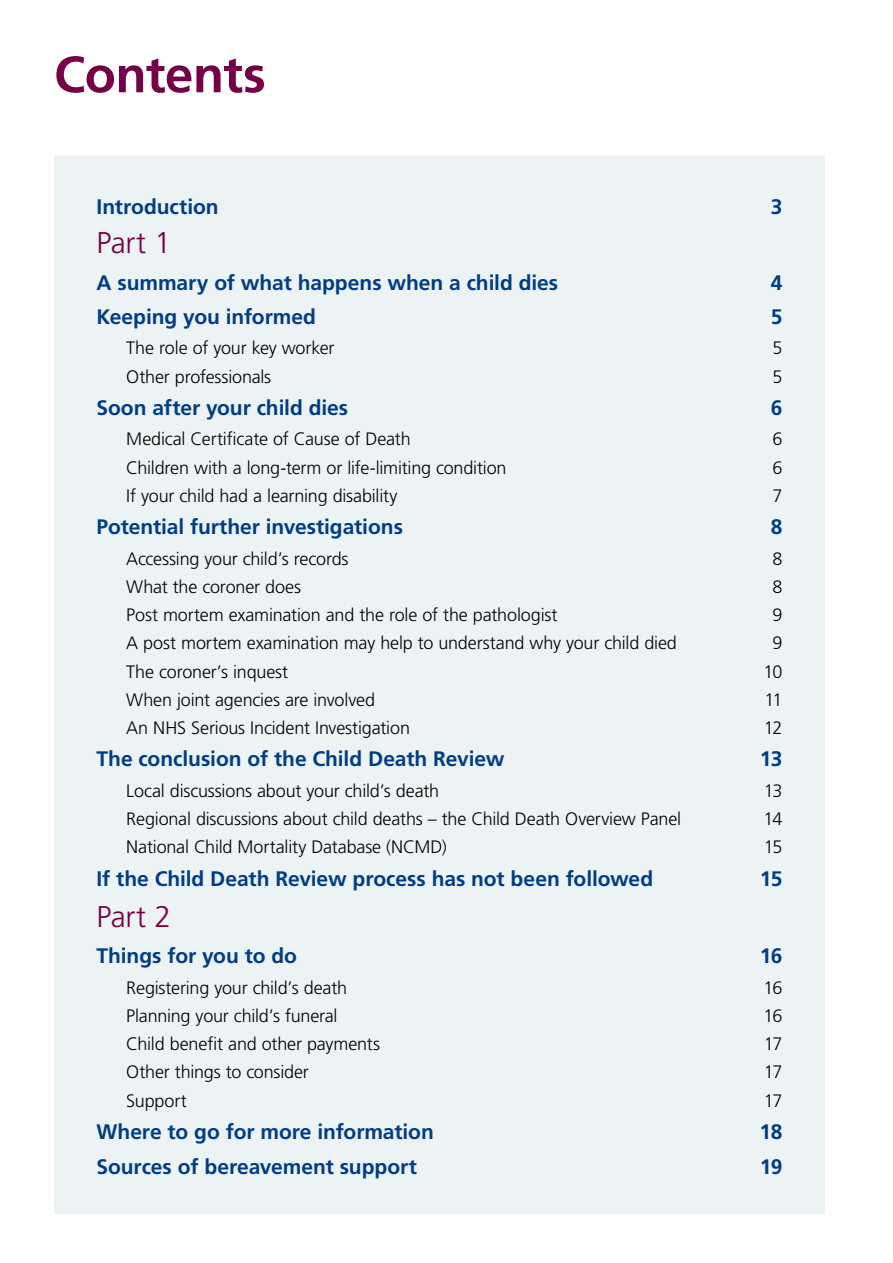
<style>
.page{position:relative;width:893px;height:1263px;background:#fff}
.page>*{position:absolute;margin:0;border:0;box-sizing:border-box;transform-origin:0 0}
.t1{font:700 51px "Frutiger LT Std";letter-spacing:-.01em;color:#760047}
.TOC_Part{font:300 30px "Frutiger LT Std";letter-spacing:-.015em;color:#760047}
.TOC_1{font:700 21px "Frutiger LT Std";letter-spacing:-.005em;color:#003d84}
.TOC_2{font:300 18px "Frutiger LT Std";letter-spacing:-.01em;color:#000}
</style>
<div class="page">
<hr style="left:892px;top:1169px;width:1px;height:94px;background:#0069b4">
<div style="left:54px;top:156px;width:771px;height:1058px;background:#edf3f5"></div>
<p class="t1" style="left:54px;top:45px;width:213px">Contents</p>
<p class="TOC_1" style="left:97px;top:194px;width:124px">Introduction</p>
<p class="TOC_1" style="left:771px;top:194px;width:13px">3</p>
<p class="TOC_Part" style="left:97px;top:225px;width:76px">Part 1</p>
<p class="TOC_1" style="left:97px;top:270px;width:463px">A summary of what happens when a child dies</p>
<p class="TOC_1" style="left:771px;top:270px;width:13px">4</p>
<p class="TOC_1" style="left:97px;top:304px;width:221px">Keeping you informed</p>
<p class="TOC_1" style="left:771px;top:304px;width:13px">5</p>
<p class="TOC_2" style="left:126px;top:338px;width:210px">The role of your key worker</p>
<p class="TOC_2" style="left:772px;top:338px;width:12px">5</p>
<p class="TOC_2" style="left:126px;top:366px;width:147px">Other professionals</p>
<p class="TOC_2" style="left:772px;top:366px;width:12px">5</p>
<p class="TOC_1" style="left:97px;top:395px;width:253px">Soon after your child dies</p>
<p class="TOC_1" style="left:771px;top:395px;width:13px">6</p>
<p class="TOC_2" style="left:126px;top:429px;width:286px">Medical Certificate of Cause of Death</p>
<p class="TOC_2" style="left:772px;top:429px;width:12px">6</p>
<p class="TOC_2" style="left:126px;top:457px;width:382px">Children with a long-term or life-limiting condition</p>
<p class="TOC_2" style="left:772px;top:457px;width:12px">6</p>
<p class="TOC_2" style="left:126px;top:485px;width:273px">If your child had a learning disability</p>
<p class="TOC_2" style="left:772px;top:485px;width:12px">7</p>
<p class="TOC_1" style="left:97px;top:515px;width:308px">Potential further investigations</p>
<p class="TOC_1" style="left:771px;top:515px;width:13px">8</p>
<p class="TOC_2" style="left:126px;top:548px;width:224px">Accessing your child’s records</p>
<p class="TOC_2" style="left:772px;top:548px;width:12px">8</p>
<p class="TOC_2" style="left:126px;top:576px;width:176px">What the coroner does</p>
<p class="TOC_2" style="left:772px;top:576px;width:12px">8</p>
<p class="TOC_2" style="left:126px;top:605px;width:433px">Post mortem examination and the role of the pathologist</p>
<p class="TOC_2" style="left:772px;top:605px;width:12px">9</p>
<p class="TOC_2" style="left:126px;top:633px;width:552px">A post mortem examination may help to understand why your child died</p>
<p class="TOC_2" style="left:772px;top:633px;width:12px">9</p>
<p class="TOC_2" style="left:126px;top:661px;width:163px">The coroner’s inquest</p>
<p class="TOC_2" style="left:763px;top:661px;width:21px">10</p>
<p class="TOC_2" style="left:126px;top:689px;width:250px">When joint agencies are involved</p>
<p class="TOC_2" style="left:764px;top:689px;width:19px">11</p>
<p class="TOC_2" style="left:126px;top:718px;width:285px">An NHS Serious Incident Investigation</p>
<p class="TOC_2" style="left:764px;top:718px;width:20px">12</p>
<p class="TOC_1" style="left:97px;top:747px;width:409px">The conclusion of the Child Death Review</p>
<p class="TOC_1" style="left:760px;top:747px;width:24px">13</p>
<p class="TOC_2" style="left:126px;top:780px;width:315px">Local discussions about your child’s death</p>
<p class="TOC_2" style="left:764px;top:780px;width:20px">13</p>
<p class="TOC_2" style="left:126px;top:809px;width:556px">Regional discussions about child deaths – the Child Death Overview Panel</p>
<p class="TOC_2" style="left:764px;top:809px;width:20px">14</p>
<p class="TOC_2" style="left:126px;top:837px;width:322px">National Child Mortality Database (NCMD)</p>
<p class="TOC_2" style="left:764px;top:837px;width:20px">15</p>
<p class="TOC_1" style="left:97px;top:866px;width:558px">If the Child Death Review process has not been followed</p>
<p class="TOC_1" style="left:760px;top:866px;width:24px">15</p>
<p class="TOC_Part" style="left:97px;top:899px;width:76px">Part 2</p>
<p class="TOC_1" style="left:97px;top:944px;width:202px">Things for you to do</p>
<p class="TOC_1" style="left:760px;top:944px;width:24px">16</p>
<p class="TOC_2" style="left:126px;top:977px;width:222px">Registering your child’s death</p>
<p class="TOC_2" style="left:763px;top:977px;width:20px">16</p>
<p class="TOC_2" style="left:126px;top:1005px;width:213px">Planning your child’s funeral</p>
<p class="TOC_2" style="left:763px;top:1005px;width:20px">16</p>
<p class="TOC_2" style="left:126px;top:1034px;width:255px">Child benefit and other payments</p>
<p class="TOC_2" style="left:764px;top:1034px;width:20px">17</p>
<p class="TOC_2" style="left:126px;top:1062px;width:184px">Other things to consider</p>
<p class="TOC_2" style="left:764px;top:1062px;width:20px">17</p>
<p class="TOC_2" style="left:126px;top:1090px;width:62px">Support</p>
<p class="TOC_2" style="left:764px;top:1090px;width:20px">17</p>
<p class="TOC_1" style="left:97px;top:1119px;width:339px">Where to go for more information</p>
<p class="TOC_1" style="left:760px;top:1119px;width:24px">18</p>
<p class="TOC_1" style="left:97px;top:1154px;width:322px">Sources of bereavement support</p>
<p class="TOC_1" style="left:760px;top:1154px;width:24px">19</p>
</div>
